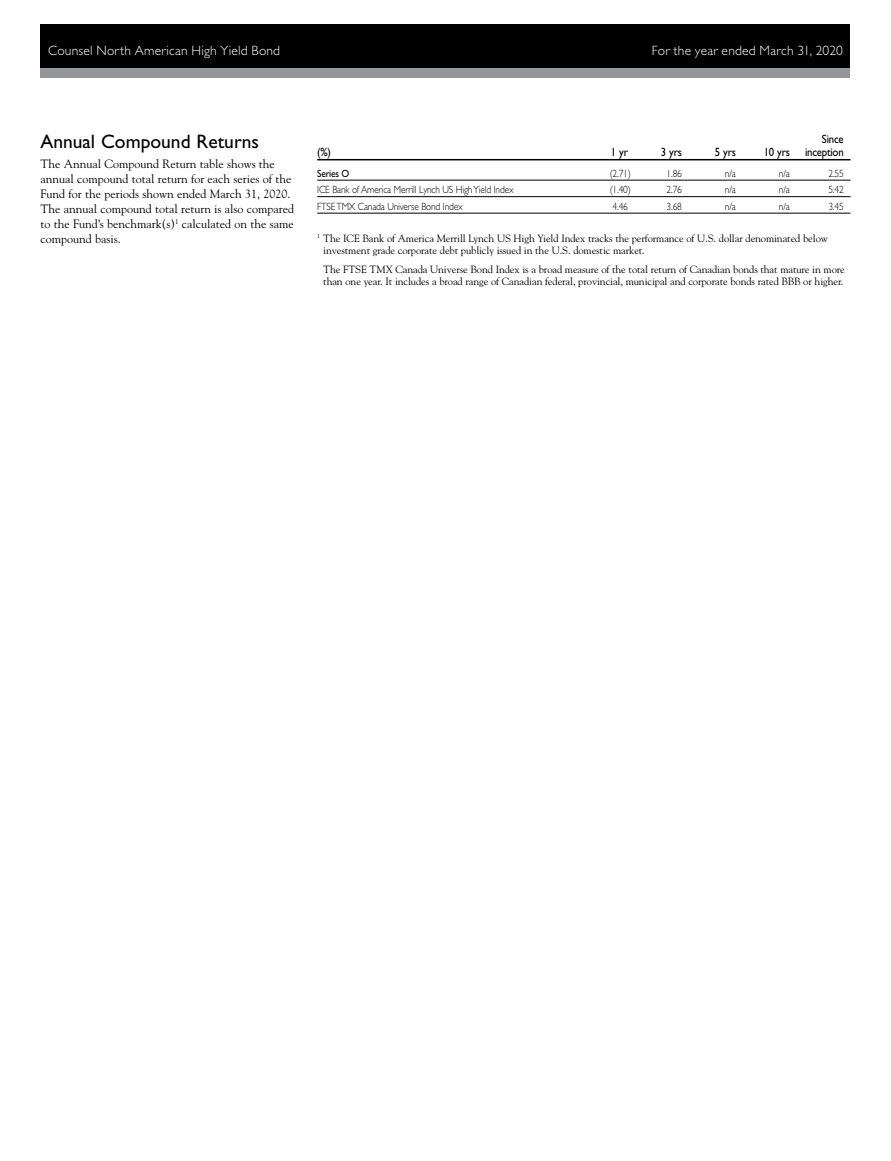
<style>
.page{position:relative;width:891px;height:1161px;background:#fff}
.page>*{position:absolute;margin:0;border:0;box-sizing:border-box;transform-origin:0 0}
.Subhead_Bold{font:19.5px "Gill Sans Std";color:#000}
.t1{font:300 13.5px "Gill Sans Std";letter-spacing:.015em;color:#fff}
.Body_Copy{font:12px/15px "Goudy Std";color:#000}
.t2{font:12px "Gill Sans Std";letter-spacing:-.02em;color:#000;scale:.9 1}
.Definition_copy{font:10.5px/12px "Goudy Std";letter-spacing:-.01em;color:#000}
.Ann_Comp_Rtn_Table{font:300 10.5px "Gill Sans Std";letter-spacing:-.02em;color:#000;scale:.9 1}
.Ann_Comp_Rtn_Table-2{font:10.5px "Gill Sans Std";letter-spacing:-.02em;color:#000;scale:.9 1}
</style>
<div class="page">
<div style="left:40px;top:24px;width:810px;height:52px;background:#000"></div>
<div style="left:40px;top:68px;width:810px;height:10px;background:#939598"></div>
<hr style="left:317px;top:159px;width:533px;height:1px;background:#000">
<hr style="left:317px;top:180px;width:533px;height:1px;background:#000">
<hr style="left:317px;top:196px;width:533px;height:1px;background:#000">
<hr style="left:317px;top:213px;width:533px;height:1px;background:#000">
<p class="t1" style="left:48px;top:43px;width:234px">Counsel North American High Yield Bond</p>
<p class="t1" style="left:652px;top:43px;width:193px">For the year ended March 31, 2020</p>
<p class="Subhead_Bold" style="left:40px;top:131px;width:220px">Annual Compound Returns</p>
<p class="Body_Copy" style="left:40px;top:156px;width:255px">The Annual Compound Return table shows the annual compound total return for each series of the Fund for the periods shown ended March 31, 2020.<br>The annual compound total return is also compared to the Fund’s benchmark(s)<sup>1</sup> calculated on the same compound basis.</p>
<p class="t2" style="left:822px;top:132px;width:26px">Since</p>
<p class="t2" style="left:317px;top:145px;width:17px">(%)</p>
<p class="t2" style="left:611px;top:145px;width:20px">1 yr</p>
<p class="t2" style="left:661px;top:145px;width:25px">3 yrs</p>
<p class="t2" style="left:715px;top:145px;width:25px">5 yrs</p>
<p class="t2" style="left:764px;top:145px;width:31px">10 yrs</p>
<p class="t2" style="left:805px;top:145px;width:44px">inception</p>
<p class="Ann_Comp_Rtn_Table-2" style="left:317px;top:167px;width:37px">Series O</p>
<p class="Ann_Comp_Rtn_Table" style="left:610px;top:168px;width:25px">(2.71)</p>
<p class="Ann_Comp_Rtn_Table" style="left:667px;top:168px;width:18px">1.86</p>
<p class="Ann_Comp_Rtn_Table" style="left:725px;top:168px;width:14px">n/a</p>
<p class="Ann_Comp_Rtn_Table" style="left:779px;top:168px;width:14px">n/a</p>
<p class="Ann_Comp_Rtn_Table" style="left:828px;top:168px;width:18px">2.55</p>
<p class="Ann_Comp_Rtn_Table" style="left:317px;top:184px;width:220px">ICE Bank of America Merrill Lynch US High Yield Index</p>
<p class="Ann_Comp_Rtn_Table" style="left:610px;top:184px;width:25px">(1.40)</p>
<p class="Ann_Comp_Rtn_Table" style="left:667px;top:184px;width:18px">2.76</p>
<p class="Ann_Comp_Rtn_Table" style="left:725px;top:184px;width:14px">n/a</p>
<p class="Ann_Comp_Rtn_Table" style="left:779px;top:184px;width:14px">n/a</p>
<p class="Ann_Comp_Rtn_Table" style="left:828px;top:184px;width:18px">5.42</p>
<p class="Ann_Comp_Rtn_Table" style="left:317px;top:201px;width:163px">FTSE TMX Canada Universe Bond Index</p>
<p class="Ann_Comp_Rtn_Table" style="left:613px;top:201px;width:18px">4.46</p>
<p class="Ann_Comp_Rtn_Table" style="left:667px;top:201px;width:18px">3.68</p>
<p class="Ann_Comp_Rtn_Table" style="left:725px;top:201px;width:14px">n/a</p>
<p class="Ann_Comp_Rtn_Table" style="left:779px;top:201px;width:14px">n/a</p>
<p class="Ann_Comp_Rtn_Table" style="left:828px;top:201px;width:18px">3.45</p>
<p class="Definition_copy" style="left:323px;top:232px;width:506px;text-indent:-6px"><sup>1</sup> The ICE Bank of America Merrill Lynch US High Yield Index tracks the performance of U.S. dollar denominated below investment grade corporate debt publicly issued in the U.S. domestic market.</p>
<p class="Definition_copy" style="left:323px;top:264px;width:523px">The FTSE TMX Canada Universe Bond Index is a broad measure of the total return of Canadian bonds that mature in more than one year. It includes a broad range of Canadian federal, provincial, municipal and corporate bonds rated BBB or higher.</p>
</div>
